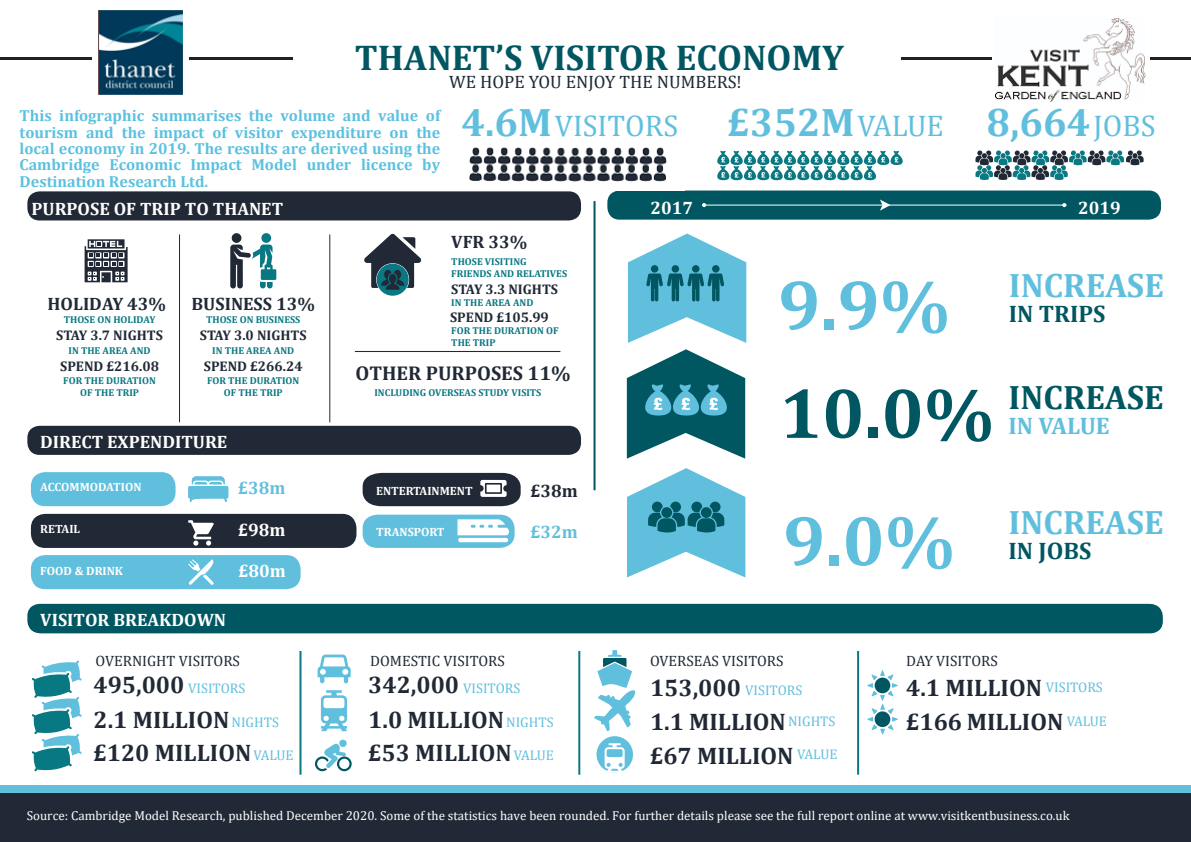
<style>
.page{position:relative;width:1191px;height:842px;background:#fff}
.page>*{position:absolute;margin:0;border:0;box-sizing:border-box;transform-origin:0 0}
.t1{font:700 72px/108.2px "Cambria";color:#005761}
.t2{font:700 72px "Cambria";color:#61bfde}
.t3{font:700 36px "Cambria";color:#005761}
.t4{font:700 34px "Cambria";color:#61bfde}
.t5{font:700 34px "Cambria";color:#005761}
.t6{font:30px "Cambria";color:#61bfde}
.t7{font:700 24px/33.7px "Cambria";color:#212936}
.t8{font:700 24px "Cambria";color:#005761}
.t9{font:700 24px "Cambria";color:#61bfde}
.t10{font:700 20px "Cambria";color:#212936}
.t11{font:700 18px "Cambria";color:#fff}
.t12{font:700 18px "Cambria";color:#212936}
.t13{font:18px "Cambria";color:#1d2935}
.t14{font:700 18px "Cambria";color:#61bfde}
.t15{font:700 16px/16.4px "Cambria";color:#5bc1e0;text-align:justify}
.t16{font:15px "Cambria";color:#212936}
.t17{font:14px "Cambria";color:#61bfde}
.t18{font:700 14px "Cambria";color:#212936}
.t19{font:13px "Cambria";color:#fff}
.t20{font:700 12px "Cambria";color:#fff}
.t21{font:700 10px/12px "Cambria";color:#087882;text-align:center}
.s1{font-weight:700;font-size:40px}
.s2{color:#61bfde}
.s3{font-weight:700;font-size:24px;color:#212936}
</style>
<div class="page">
<hr style="left:0;top:57px;width:293px;height:3px;background:#241f21">
<hr style="left:902px;top:57px;width:289px;height:3px;background:#241f21">
<div style="left:27px;top:191px;width:554px;height:29px;background:#212936;border-radius:12px"></div>
<div style="left:27px;top:426px;width:554px;height:29px;background:#212936;border-radius:12px"></div>
<hr style="left:594px;top:201px;width:2px;height:289px;background:#005761">
<svg style="left:85px;top:239px;width:43px;height:43px"></svg>
<div style="left:232px;top:233px;width:9px;height:10px;background:#212936;border-radius:50%"></div>
<div style="left:261px;top:233px;width:10px;height:10px;background:#087882;border-radius:50%"></div>
<svg style="left:230px;top:245px;width:46px;height:43px"></svg>
<svg style="left:628px;top:234px;width:118px;height:109px"></svg>
<svg style="left:627px;top:349px;width:118px;height:110px"></svg>
<svg style="left:627px;top:468px;width:118px;height:109px"></svg>
<div style="left:29px;top:604px;width:1134px;height:29px;background:#005761;border-radius:12px"></div>
<div style="left:31px;top:472px;width:145px;height:34px;background:#61bfde;border-radius:14px"></div>
<div style="left:31px;top:514px;width:325px;height:34px;background:#212936;border-radius:14px"></div>
<svg style="left:188px;top:520px;width:26px;height:26px"></svg>
<div style="left:31px;top:555px;width:270px;height:34px;background:#61bfde;border-radius:14px"></div>
<svg style="left:188px;top:559px;width:26px;height:26px"></svg>
<svg style="left:363px;top:473px;width:158px;height:33px;background:#343b47"></svg>
<div style="left:487px;top:485px;width:13px;height:7px;background:#fff"></div>
<div style="left:363px;top:515px;width:152px;height:33px;background:#61bfde;border-radius:14px"></div>
<svg style="left:457px;top:519px;width:52px;height:16px"></svg>
<hr style="left:458px;top:538px;width:50px;height:4px;background:#fff;border-radius:2px">
<div style="left:607px;top:191px;width:554px;height:29px;background:#005761;border-radius:12px"></div>
<hr style="left:179px;top:235px;width:1px;height:187px;background:#212936">
<hr style="left:329px;top:235px;width:1px;height:187px;background:#212936">
<hr style="left:355px;top:351px;width:205px;height:1px;background:#212936">
<svg style="left:188px;top:476px;width:40px;height:26px"></svg>
<svg style="left:32px;top:660px;width:50px;height:112px"></svg>
<svg style="left:318px;top:655px;width:33px;height:28px"></svg>
<svg style="left:321px;top:690px;width:26px;height:41px"></svg>
<svg style="left:315px;top:739px;width:37px;height:32px"></svg>
<svg style="left:594px;top:650px;width:41px;height:81px"></svg>
<div style="left:597px;top:736px;width:36px;height:37px;background:#61bfde;border-radius:50%"></div>
<svg style="left:605px;top:743px;width:20px;height:30px"></svg>
<svg style="left:867px;top:670px;width:31px;height:65px"></svg>
<hr style="left:578px;top:651px;width:2px;height:124px;background:#087882">
<hr style="left:857px;top:651px;width:2px;height:124px;background:#087882">
<hr style="left:300px;top:651px;width:2px;height:124px;background:#087882">
<hr style="left:704px;top:205px;width:362px;height:1px;background:#fff">
<svg style="left:702px;top:203px;width:4px;height:4px"></svg>
<svg style="left:1062px;top:203px;width:4px;height:4px"></svg>
<svg style="left:880px;top:200px;width:11px;height:11px"></svg>
<svg style="left:717px;top:150px;width:186px;height:31px"></svg>
<svg style="left:975px;top:150px;width:169px;height:30px"></svg>
<img style="left:993px;top:18px;width:157px;height:83px">
<img style="left:92px;top:10px;width:97px;height:85px">
<img style="left:469px;top:147px;width:198px;height:35px">
<div style="left:0;top:787px;width:1191px;height:55px;background:#212936"></div>
<div style="left:0;top:785px;width:1191px;height:7px;background:#61bfde"></div>
<svg style="left:364px;top:234px;width:57px;height:62px"></svg>
<p class="t3" style="left:355px;top:32px;width:490px">THANET’S VISITOR ECONOMY</p>
<p class="t13" style="left:449px;top:72px;width:294px">WE HOPE YOU ENJOY THE NUMBERS!</p>
<p class="t6" style="left:462px;top:108px;width:696px"><span class="s1">4.6M</span>VISITORS <span class="s1">£352M</span>VALUE <span class="s1">8,664</span>JOBS</p>
<p class="t15" style="left:20px;top:107px;width:422px">This infographic summarises the volume and value of tourism and the impact of visitor expenditure on the local economy in 2019. The results are derived using the Cambridge Economic Impact Model under licence by Destination Research Ltd.</p>
<p class="t11" style="left:31px;top:196px;width:253px">PURPOSE OF TRIP TO THANET</p>
<p class="t11" style="left:650px;top:195px;width:44px">2017</p>
<p class="t11" style="left:1078px;top:195px;width:44px">2019</p>
<p class="t12" style="left:48px;top:292px;width:120px">HOLIDAY 43%</p>
<p class="t21" style="left:64px;top:314px;width:93px">THOSE ON HOLIDAY</p>
<p class="t18" style="left:56px;top:325px;width:108px">STAY 3.7 NIGHTS</p>
<p class="t21" style="left:69px;top:344px;width:84px">IN THE AREA AND</p>
<p class="t18" style="left:60px;top:357px;width:100px">SPEND £216.08</p>
<p class="t21" style="left:63px;top:374px;width:94px">FOR THE DURATION<br>OF THE TRIP</p>
<p class="t12" style="left:192px;top:291px;width:125px">BUSINESS 13%</p>
<p class="t21" style="left:206px;top:314px;width:96px">THOSE ON BUSINESS</p>
<p class="t18" style="left:200px;top:325px;width:108px">STAY 3.0 NIGHTS</p>
<p class="t21" style="left:212px;top:344px;width:84px">IN THE AREA AND</p>
<p class="t18" style="left:204px;top:356px;width:100px">SPEND £266.24</p>
<p class="t21" style="left:207px;top:374px;width:94px">FOR THE DURATION<br>OF THE TRIP</p>
<p class="t11" style="left:40px;top:429px;width:189px">DIRECT EXPENDITURE</p>
<p class="t20" style="left:40px;top:479px;width:103px">ACCOMMODATION</p>
<p class="t14" style="left:238px;top:475px;width:49px">£38m</p>
<p class="t20" style="left:40px;top:521px;width:41px">RETAIL</p>
<p class="t11" style="left:238px;top:517px;width:49px">£98m</p>
<p class="t20" style="left:40px;top:562px;width:84px">FOOD &amp; DRINK</p>
<p class="t11" style="left:238px;top:558px;width:49px">£80m</p>
<p class="t11" style="left:40px;top:607px;width:187px">VISITOR BREAKDOWN</p>
<p class="t16" style="left:95px;top:652px;width:146px">OVERNIGHT VISITORS</p>
<p class="t17" style="left:188px;top:680px;width:59px">VISITORS</p>
<p class="t17" style="left:231px;top:714px;width:49px">NIGHTS</p>
<p class="t17" style="left:253px;top:747px;width:42px">VALUE</p>
<p class="t7" style="left:94px;top:668px;width:92px">495,000</p>
<p class="t7" style="left:94px;top:702px;width:159px">2.1 MILLION £120 MILLION</p>
<p class="t12" style="left:451px;top:230px;width:78px">VFR 33%</p>
<p class="t21" style="left:451px;top:256px;width:117px;text-align:left">THOSE VISITING<br>FRIENDS AND RELATIVES</p>
<p class="t18" style="left:451px;top:280px;width:108px">STAY 3.3 NIGHTS</p>
<p class="t21" style="left:451px;top:296px;width:84px">IN THE AREA AND</p>
<p class="t18" style="left:450px;top:307px;width:100px">SPEND £105.99</p>
<p class="t21" style="left:451px;top:325px;width:109px;text-align:left">FOR THE DURATION OF<br>THE TRIP</p>
<p class="t10" style="left:355px;top:360px;width:217px">OTHER PURPOSES 11%</p>
<p class="t21" style="left:374px;top:386px;width:169px">INCLUDING OVERSEAS STUDY VISITS</p>
<p class="t20" style="left:376px;top:482px;width:98px">ENTERTAINMENT</p>
<p class="t20" style="left:376px;top:524px;width:70px">TRANSPORT</p>
<p class="t12" style="left:531px;top:478px;width:49px">£38m</p>
<p class="t14" style="left:531px;top:520px;width:49px">£32m</p>
<p class="t16" style="left:370px;top:652px;width:136px">DOMESTIC VISITORS</p>
<p class="t17" style="left:463px;top:680px;width:59px">VISITORS</p>
<p class="t17" style="left:506px;top:714px;width:49px">NIGHTS</p>
<p class="t17" style="left:514px;top:747px;width:42px">VALUE</p>
<p class="t7" style="left:368px;top:668px;width:92px">342,000</p>
<p class="t7" style="left:368px;top:702px;width:145px">1.0 MILLION £53 MILLION</p>
<p class="t1" style="left:778px;top:249px;width:218px"><span class="s2">9.9%<br></span>10.0%</p>
<p class="t4" style="left:1009px;top:261px;width:157px">INCREASE</p>
<p class="t8" style="left:1009px;top:297px;width:98px">IN TRIPS</p>
<p class="t5" style="left:1009px;top:374px;width:157px">INCREASE</p>
<p class="t9" style="left:1009px;top:409px;width:103px">IN VALUE</p>
<p class="t2" style="left:783px;top:490px;width:174px">9.0%</p>
<p class="t4" style="left:1009px;top:498px;width:157px">INCREASE</p>
<p class="t8" style="left:1009px;top:534px;width:84px">IN JOBS</p>
<p class="t16" style="left:650px;top:652px;width:135px">OVERSEAS VISITORS</p>
<p class="t17" style="left:650px;top:682px;width:154px"><span class="s3">153,000</span> VISITORS</p>
<p class="t7" style="left:650px;top:704px;width:145px;line-height:34px">1.1 MILLION £67 MILLION</p>
<p class="t16" style="left:906px;top:652px;width:93px">DAY VISITORS</p>
<p class="t7" style="left:906px;top:670px;width:159px;line-height:34.1px">4.1 MILLION £166 MILLION</p>
<p class="t17" style="left:1046px;top:679px;width:59px">VISITORS</p>
<p class="t17" style="left:788px;top:713px;width:49px">NIGHTS</p>
<p class="t17" style="left:1067px;top:713px;width:42px">VALUE</p>
<p class="t17" style="left:797px;top:746px;width:42px">VALUE</p>
<p class="t19" style="left:27px;top:808px;width:1044px">Source: Cambridge Model Research, published December 2020. Some of the statistics have been rounded. For further details please see the full report online at www.visitkentbusiness.co.uk</p>
</div>
